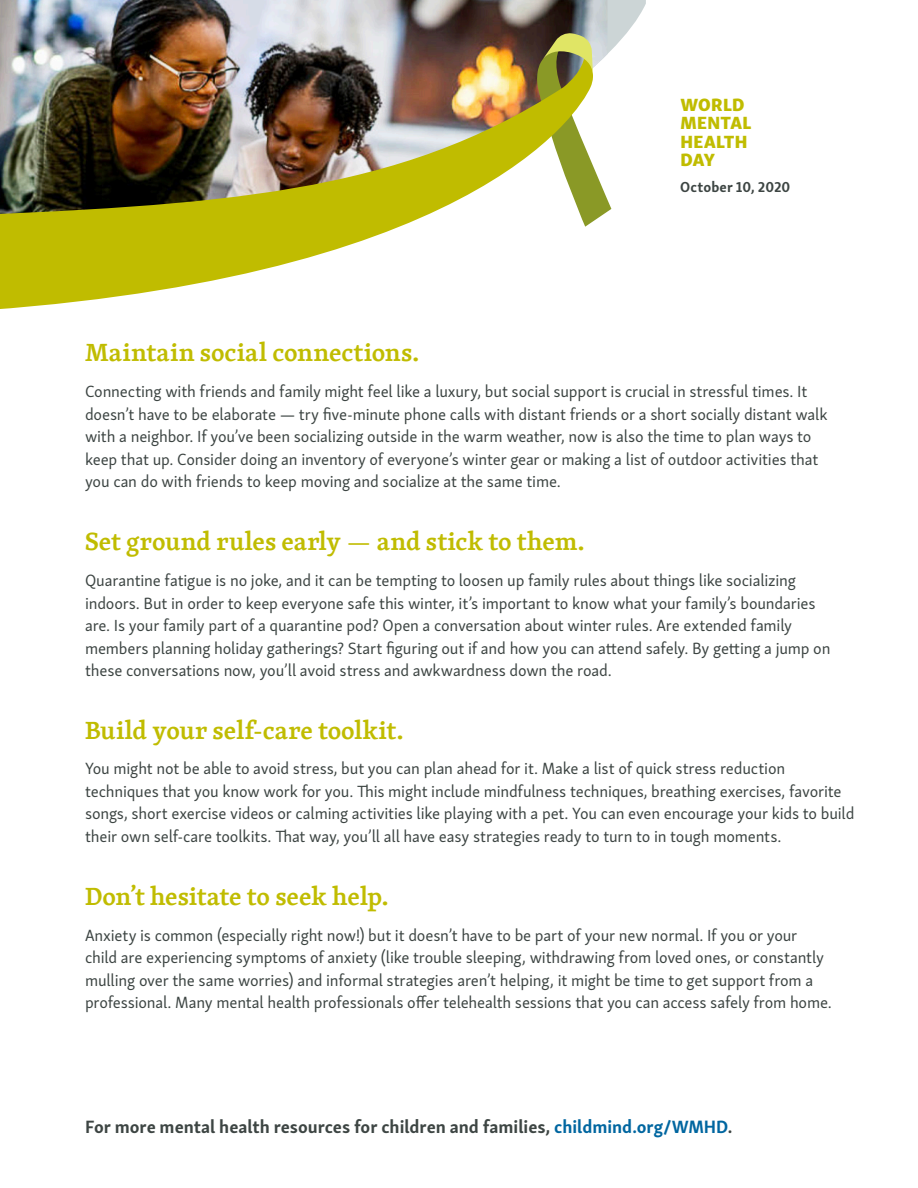
<style>
.page{position:relative;width:918px;height:1188px;background:#fff}
.page>*{position:absolute;margin:0;border:0;box-sizing:border-box;transform-origin:0 0}
.Paragraph_Style_2{font:600 25.5px "Skolar Latin";color:#c0bc00}
.Body{font:18.15px/18.1px "Skolar Sans Latn Eb";letter-spacing:.015em;color:#c0bc00}
.t1{font:700 18px "Skolar Sans Latn";color:#3d4543}
.Body_2{font:16.5px/22.5px "Skolar Sans Latn";letter-spacing:-.01em;color:#3d4543}
.Body-2{font:700 14.55px "Skolar Sans Latn";letter-spacing:.005em;color:#3d4543}
.s1{color:#0066a0}
</style>
<div class="page">
<svg style="left:607px;top:0;width:39px;height:209px"></svg>
<img style="left:0;top:0;width:607px;height:52px">
<img style="left:0;top:52px;width:536px;height:257px">
<svg style="left:536px;top:33px;width:75px;height:194px"></svg>
<p class="Paragraph_Style_2" style="left:85px;top:333px;width:336px">Maintain social connections.</p>
<p class="Body" style="left:680px;top:94px;width:72px">WORLD<br>MENTAL<br>HEALTH<br>DAY</p>
<p class="Body-2" style="left:680px;top:175px;width:112px">October 10, 2020</p>
<p class="Body_2" style="left:85px;top:379px;width:744px">Connecting with friends and family might feel like a luxury, but social support is crucial in stressful times. It doesn’t have to be elaborate — try five-minute phone calls with distant friends or a short socially distant walk with a neighbor. If you’ve been socializing outside in the warm weather, now is also the time to plan ways to keep that up. Consider doing an inventory of everyone’s winter gear or making a list of outdoor activities that you can do with friends to keep moving and socialize at the same time.</p>
<p class="Paragraph_Style_2" style="left:85px;top:522px;width:502px">Set ground rules early — and stick to them.</p>
<p class="Body_2" style="left:85px;top:568px;width:747px">Quarantine fatigue is no joke, and it can be tempting to loosen up family rules about things like socializing indoors. But in order to keep everyone safe this winter, it’s important to know what your family’s boundaries are. Is your family part of a quarantine pod? Open a conversation about winter rules. Are extended family members planning holiday gatherings? Start figuring out if and how you can attend safely. By getting a jump on these conversations now, you’ll avoid stress and awkwardness down the road.</p>
<p class="Paragraph_Style_2" style="left:85px;top:711px;width:320px">Build your self-care toolkit.</p>
<p class="Body_2" style="left:85px;top:756px;width:771px">You might not be able to avoid stress, but you can plan ahead for it. Make a list of quick stress reduction techniques that you know work for you. This might include mindfulness techniques, breathing exercises, favorite songs, short exercise videos or calming activities like playing with a pet. You can even encourage your kids to build their own self-care toolkits. That way, you’ll all have easy strategies ready to turn to in tough moments.</p>
<p class="Paragraph_Style_2" style="left:85px;top:877px;width:306px">Don’t hesitate to seek help.</p>
<p class="Body_2" style="left:85px;top:923px;width:748px">Anxiety is common (especially right now!) but it doesn’t have to be part of your new normal. If you or your child are experiencing symptoms of anxiety (like trouble sleeping, withdrawing from loved ones, or constantly mulling over the same worries) and informal strategies aren’t helping, it might be time to get support from a professional. Many mental health professionals offer telehealth sessions that you can access safely from home.</p>
<p class="t1" style="left:85px;top:1113px;width:649px">For more mental health resources for children and families, <span class="s1">childmind.org/WMHD</span>.</p>
</div>
